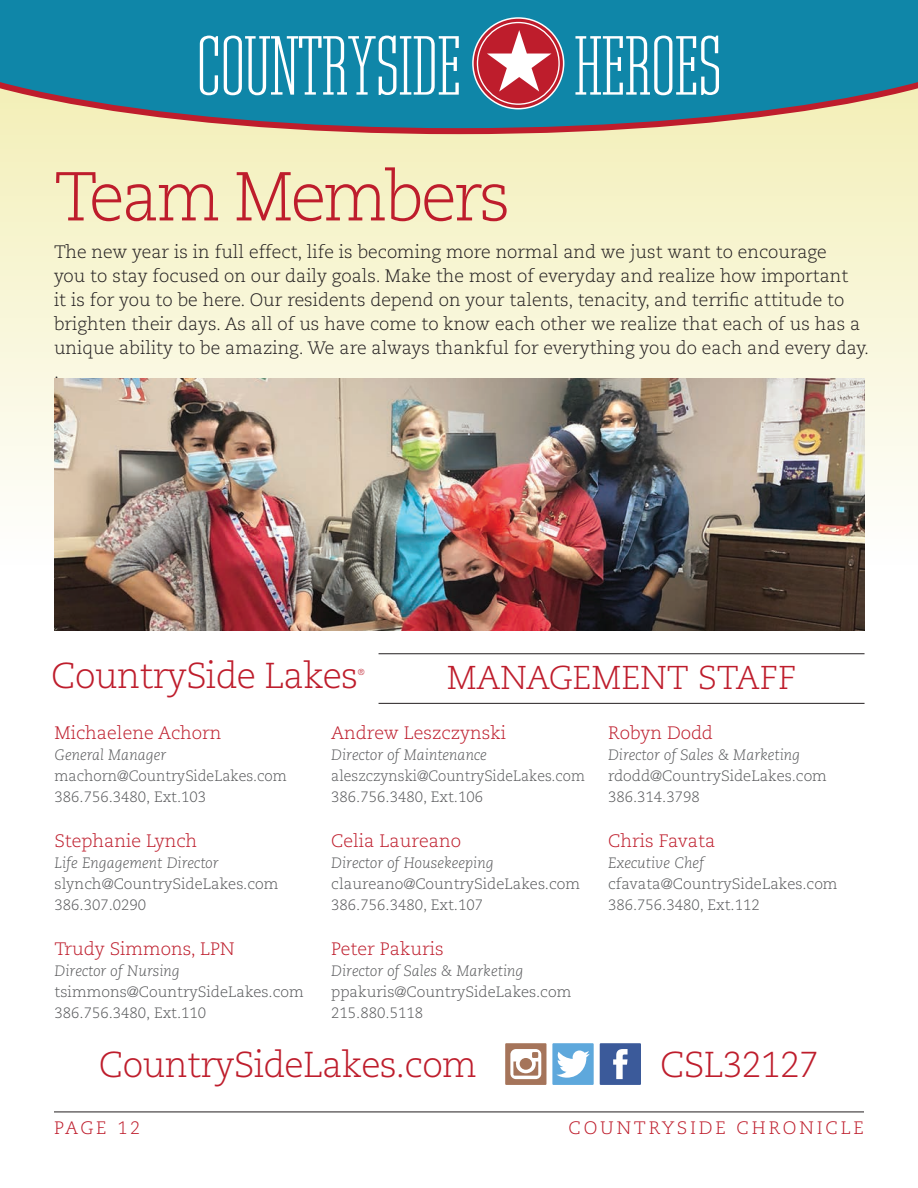
<style>
.page{position:relative;width:918px;height:1188px;background:#fff}
.page>*{position:absolute;margin:0;border:0;box-sizing:border-box;transform-origin:0 0}
.Red_Cap_Head_1{font:81px "Cg Tower Cd";color:#fff}
.Red_Cap_Head_1-2{font:300 69px "Caecilia";letter-spacing:-.04em;color:#be1d2c;scale:.95 1}
.Body_Text_2{font:300 36px "Caecilia";letter-spacing:-.02em;color:#be1d2c}
.t1{font:300 33px "Caecilia";color:#be1d2c}
.Body_Text_2-2{font:300 18px/24px "Caecilia";color:#231f20}
.Staff_Name{font:300 18px "Caecilia";color:#be1d2c}
.Staff_Name-2{font:300 18px "Caecilia";letter-spacing:.16em;color:#be1d2c}
.Staff_Contact{font:300 15px "Caecilia";color:#57585a}
.Staff_Title{font:italic 300 15px "Caecilia";color:#57585a}
.Staff_Contact-2{font:300 15px "Caecilia";color:#57585a;scale:.95 1}
.Staff_Contact-3{font:300 15px "Caecilia";color:#57585a;scale:.96 1}
.Body_Text_2-3{font:300 8.7px "Caecilia";color:#be1d2c}
</style>
<div class="page">
<svg style="left:0;top:134px;width:918px;height:435px;background:#f7f4d3"></svg>
<svg style="left:0;top:0;width:918px;height:134px;background:#308ca4"></svg>
<svg style="left:473px;top:18px;width:91px;height:91px;background:#c8414e"></svg>
<div style="left:472px;top:17px;width:92px;height:92px;border:2px solid #fff;border-radius:50%"></div>
<svg style="left:487px;top:30px;width:65px;height:62px"></svg>
<div style="left:477px;top:22px;width:83px;height:83px;border:1px solid #fff;border-radius:50%"></div>
<hr style="left:379px;top:703px;width:486px;height:1px;background:#231f20">
<hr style="left:379px;top:653px;width:486px;height:1px;background:#231f20">
<div style="left:552px;top:1043px;width:42px;height:42px;background:#5ea8dc"></div>
<div style="left:505px;top:1043px;width:41px;height:42px;background:#a5745a"></div>
<div style="left:600px;top:1043px;width:41px;height:42px;background:#3b5a9a"></div>
<svg style="left:510px;top:1049px;width:31px;height:30px"></svg>
<svg style="left:556px;top:1051px;width:34px;height:27px"></svg>
<svg style="left:613px;top:1049px;width:15px;height:30px"></svg>
<img style="left:55px;top:378px;width:810px;height:253px">
<hr style="left:54px;top:1112px;width:810px;height:1px;background:#231f20">
<p class="Red_Cap_Head_1" style="left:197px;top:19px;width:266px">COUNTRYSIDE</p>
<p class="Red_Cap_Head_1" style="left:575px;top:19px;width:148px">HEROES</p>
<p class="Red_Cap_Head_1-2" style="left:54px;top:158px;width:482px">Team Members</p>
<p class="Body_Text_2-2" style="left:54px;top:240px;width:817px">The new year is in full effect, life is becoming more normal and we just want to encourage<br>you to stay focused on our daily goals. Make the most of everyday and realize how important<br>it is for you to be here. Our residents depend on your talents, tenacity, and terrific attitude to brighten their days. As all of us have come to know each other we realize that each of us has a unique ability to be amazing. We are always thankful for everything you do each and every day. .</p>
<p class="Body_Text_2" style="left:51px;top:655px;width:309px">CountrySide Lakes</p>
<p class="Body_Text_2-3" style="left:358px;top:667px;width:8px">®</p>
<p class="Staff_Name" style="left:55px;top:722px;width:168px">Michaelene Achorn</p>
<p class="Staff_Title" style="left:55px;top:746px;width:113px">General Manager</p>
<p class="Staff_Contact-3" style="left:55px;top:767px;width:244px">machorn@CountrySideLakes.com</p>
<p class="Staff_Contact" style="left:55px;top:788px;width:153px">386.756.3480, Ext.103</p>
<p class="Staff_Name" style="left:55px;top:830px;width:144px">Stephanie Lynch</p>
<p class="Staff_Title" style="left:55px;top:854px;width:166px">Life Engagement Director</p>
<p class="Staff_Contact" style="left:55px;top:875px;width:225px">slynch@CountrySideLakes.com</p>
<p class="Staff_Contact" style="left:55px;top:896px;width:93px">386.307.0290</p>
<p class="Staff_Name" style="left:55px;top:938px;width:182px">Trudy Simmons, LPN</p>
<p class="Staff_Title" style="left:55px;top:962px;width:127px">Director of Nursing</p>
<p class="Staff_Contact" style="left:55px;top:983px;width:251px">tsimmons@CountrySideLakes.com</p>
<p class="Staff_Contact" style="left:55px;top:1004px;width:153px">386.756.3480, Ext.110</p>
<p class="t1" style="left:447px;top:659px;width:351px">MANAGEMENT STAFF</p>
<p class="Staff_Name" style="left:331px;top:722px;width:176px">Andrew Leszczynski</p>
<p class="Staff_Title" style="left:331px;top:746px;width:157px">Director of Maintenance</p>
<p class="Staff_Contact-2" style="left:331px;top:767px;width:269px">aleszczynski@CountrySideLakes.com</p>
<p class="Staff_Contact" style="left:331px;top:788px;width:153px">386.756.3480, Ext.106</p>
<p class="Staff_Name" style="left:331px;top:830px;width:131px">Celia Laureano</p>
<p class="Staff_Title" style="left:331px;top:854px;width:164px">Director of Housekeeping</p>
<p class="Staff_Contact" style="left:331px;top:875px;width:250px">claureano@CountrySideLakes.com</p>
<p class="Staff_Contact" style="left:331px;top:896px;width:153px">386.756.3480, Ext.107</p>
<p class="Staff_Name" style="left:331px;top:938px;width:114px">Peter Pakuris</p>
<p class="Staff_Title" style="left:331px;top:962px;width:194px">Director of Sales &amp; Marketing</p>
<p class="Staff_Contact" style="left:331px;top:983px;width:242px">ppakuris@CountrySideLakes.com</p>
<p class="Staff_Contact" style="left:331px;top:1004px;width:93px">215.880.5118</p>
<p class="Staff_Name" style="left:608px;top:722px;width:106px">Robyn Dodd</p>
<p class="Staff_Title" style="left:608px;top:746px;width:194px">Director of Sales &amp; Marketing</p>
<p class="Staff_Contact" style="left:608px;top:767px;width:220px">rdodd@CountrySideLakes.com</p>
<p class="Staff_Contact" style="left:608px;top:788px;width:93px">386.314.3798</p>
<p class="Staff_Name" style="left:608px;top:830px;width:109px">Chris Favata</p>
<p class="Staff_Title" style="left:608px;top:854px;width:98px">Executive Chef</p>
<p class="Staff_Contact" style="left:608px;top:875px;width:231px">cfavata@CountrySideLakes.com</p>
<p class="Staff_Contact" style="left:608px;top:896px;width:153px">386.756.3480, Ext.112</p>
<p class="Body_Text_2" style="left:99px;top:1044px;width:380px">CountrySideLakes.com</p>
<p class="Body_Text_2" style="left:660px;top:1044px;width:160px">CSL32127</p>
<p class="Staff_Name" style="left:54px;top:1117px;width:88px">PAGE 12</p>
<p class="Staff_Name-2" style="left:568px;top:1117px;width:297px">COUNTRYSIDE CHRONICLE</p>
</div>
